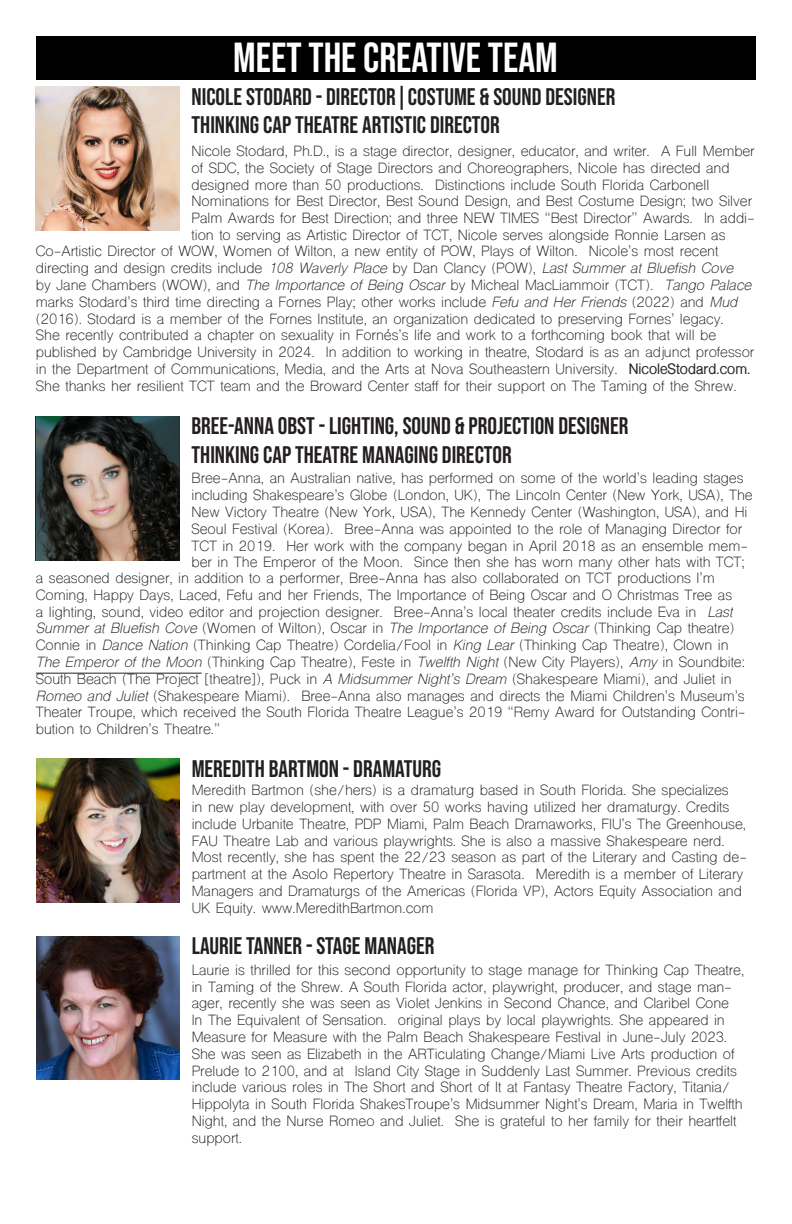
<style>
.page{position:relative;width:792px;height:1224px;background:#fff}
.page>*{position:absolute;margin:0;border:0;box-sizing:border-box;transform-origin:0 0}
.t1{font:42px "Bebas Neue";color:#fff}
.t2{font:24px "Bebas Neue";color:#231f20}
.t3{font:14px/16.8px "Shree Dev 0714";color:#231f20}
.s1{font-style:italic}
.s2{font-weight:700}
</style>
<div class="page">
<div style="left:36px;top:36px;width:719px;height:43px;background:#000"></div>
<img style="left:36px;top:759px;width:144px;height:144px">
<img style="left:36px;top:936px;width:144px;height:144px">
<img style="left:36px;top:87px;width:144px;height:144px">
<img style="left:36px;top:416px;width:144px;height:144px">
<hr style="left:36px;top:673px;width:166px;height:1px;background:#231f20">
<p class="t1" style="left:233px;top:34px;width:326px">MEET THE CREATIVE TEAM</p>
<p class="t2" style="left:192px;top:83px;width:425px">NICOLE STODARD - DIRECTOR|COSTUME &amp; SOUND DESIGNER</p>
<p class="t2" style="left:192px;top:112px;width:310px">THINKING CAP THEATRE ARTISTIC DIRECTOR</p>
<p class="t3" style="left:192px;top:144px;width:565px">Nicole Stodard, Ph.D., is a stage director, designer, educator, and writer. A Full Member of SDC, the Society of Stage Directors and Choreographers, Nicole has directed and designed more than 50 productions. Distinctions include South Florida Carbonell Nominations for Best Director, Best Sound Design, and Best Costume Design; two Silver Palm Awards for Best Direction; and three NEW TIMES “Best Director” Awards. In addi&shy;tion to serving as Artistic Director of TCT, Nicole serves alongside Ronnie Larsen as</p>
<p class="t3" style="left:36px;top:245px;width:720px">Co-Artistic Director of WOW, Women of Wilton, a new entity of POW, Plays of Wilton. Nicole’s most recent directing and design credits include <span class="s1">108 Waverly Place</span> by Dan Clancy (POW), <span class="s1">Last Summer at Bluefish Cove<br></span>by Jane Chambers (WOW), and <span class="s1">The Importance of Being Oscar</span> by Micheal MacLiammoir (TCT). <span class="s1">Tango Palace </span>marks Stodard’s third time directing a Fornes Play; other works include <span class="s1">Fefu and Her Friends</span> (2022) and <span class="s1">Mud </span>(2016). Stodard is a member of the Fornes Institute, an organization dedicated to preserving Fornes’ legacy.<br>She recently contributed a chapter on sexuality in Fornés’s life and work to a forthcoming book that will be published by Cambridge University in 2024. In addition to working in theatre, Stodard is as an adjunct professor in the Department of Communications, Media, and the Arts at Nova Southeastern University. <span class="s2">NicoleStodard.com.<br></span>She thanks her resilient TCT team and the Broward Center staff for their support on The Taming of the Shrew.</p>
<p class="t2" style="left:192px;top:412px;width:438px">BREE-ANNA OBST - LIGHTING, SOUND &amp; PROJECTION DESIGNER</p>
<p class="t2" style="left:192px;top:441px;width:322px">THINKING CAP THEATRE MANAGING DIRECTOR</p>
<p class="t3" style="left:192px;top:472px;width:563px">Bree-Anna, an Australian native, has performed on some of the world’s leading stages including Shakespeare’s Globe (London, UK), The Lincoln Center (New York, USA), The New Victory Theatre (New York, USA), The Kennedy Center (Washington, USA), and Hi Seoul Festival (Korea). Bree-Anna was appointed to the role of Managing Director for TCT in 2019. Her work with the company began in April 2018 as an ensemble mem&shy;ber in The Emperor of the Moon. Since then she has worn many other hats with TCT;</p>
<p class="t3" style="left:36px;top:571px;width:711px">a seasoned designer, in addition to a performer, Bree-Anna has also collaborated on TCT productions I’m Coming, Happy Days, Laced, Fefu and her Friends, The Importance of Being Oscar and O Christmas Tree as<br>a lighting, sound, video editor and projection designer. Bree-Anna’s local theater credits include Eva in <span class="s1">Last Summer at Bluefish Cove</span> (Women of Wilton), Oscar in <span class="s1">The Importance of Being Oscar</span> (Thinking Cap theatre)<br>Connie in <span class="s1">Dance Nation</span> (Thinking Cap Theatre) Cordelia/Fool in <span class="s1">King Lear</span> (Thinking Cap Theatre), Clown in <span class="s1">The Emperor of the Moon</span> (Thinking Cap Theatre), Feste in <span class="s1">Twelfth Night</span> (New City Players), <span class="s1">Amy</span> in Soundbite:<br>South Beach (The Project [theatre]), Puck in <span class="s1">A Midsummer Night’s Dream</span> (Shakespeare Miami), and Juliet in <span class="s1">Romeo and Juliet</span> (Shakespeare Miami). Bree-Anna also manages and directs the Miami Children’s Museum’s Theater Troupe, which received the South Florida Theatre League’s 2019 “Remy Award for Outstanding Contri&shy;bution to Children’s Theatre.”</p>
<p class="t2" style="left:192px;top:755px;width:251px">MEREDITH BARTMON - DRAMATURG</p>
<p class="t3" style="left:192px;top:783px;width:557px">Meredith Bartmon (she/hers) is a dramaturg based in South Florida. She specializes<br>in new play development, with over 50 works having utilized her dramaturgy. Credits include Urbanite Theatre, PDP Miami, Palm Beach Dramaworks, FIU’s The Greenhouse, FAU Theatre Lab and various playwrights. She is also a massive Shakespeare nerd.<br>Most recently, she has spent the 22/23 season as part of the Literary and Casting de&shy;partment at the Asolo Repertory Theatre in Sarasota. Meredith is a member of Literary Managers and Dramaturgs of the Americas (Florida VP), Actors Equity Association and UK Equity. www.MeredithBartmon.com</p>
<p class="t2" style="left:192px;top:932px;width:244px">LAURIE TANNER - STAGE MANAGER</p>
<p class="t3" style="left:192px;top:963px;width:554px">Laurie is thrilled for this second opportunity to stage manage for Thinking Cap Theatre, in Taming of the Shrew. A South Florida actor, playwright, producer, and stage man&shy;ager, recently she was seen as Violet Jenkins in Second Chance, and Claribel Cone<br>In The Equivalent of Sensation. original plays by local playwrights. She appeared in Measure for Measure with the Palm Beach Shakespeare Festival in June-July 2023.<br>She was seen as Elizabeth in the ARTiculating Change/Miami Live Arts production of Prelude to 2100, and at Island City Stage in Suddenly Last Summer. Previous credits include various roles in The Short and Short of It at Fantasy Theatre Factory, Titania/ Hippolyta in South Florida ShakesTroupe’s Midsummer Night’s Dream, Maria in Twelfth Night, and the Nurse Romeo and Juliet. She is grateful to her family for their heartfelt support.</p>
</div>
